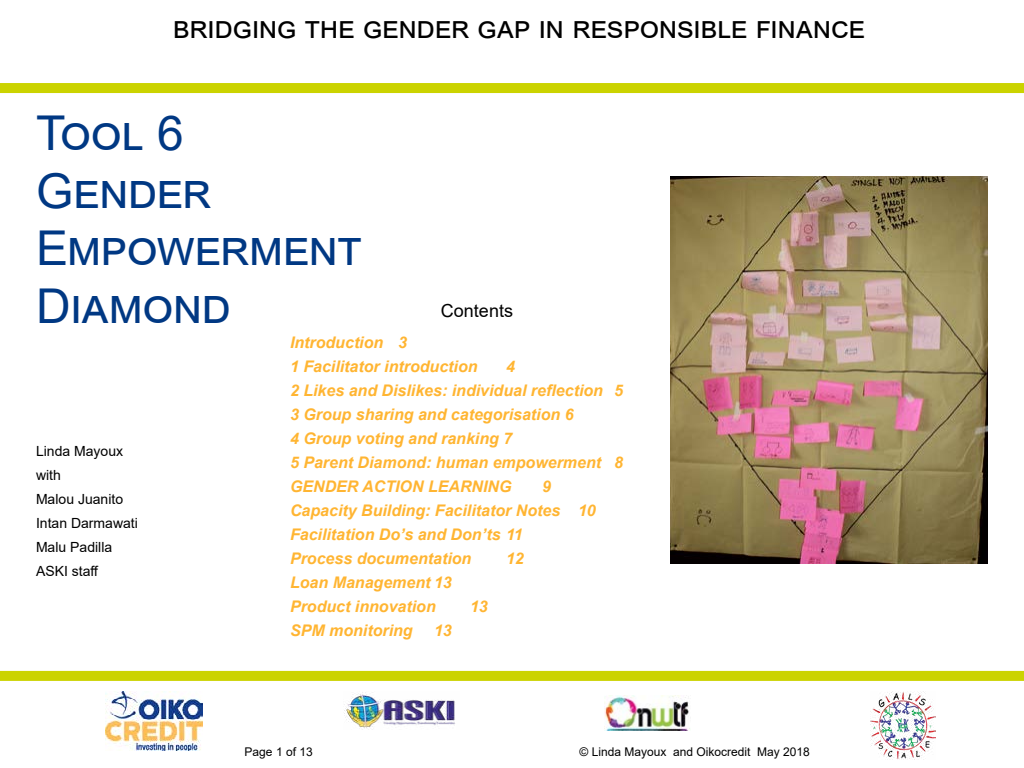
<style>
.page{position:relative;width:1024px;height:768px;background:#fff}
.page>*{position:absolute;margin:0;border:0;box-sizing:border-box;transform-origin:0 0}
.t1{font:48px/57.6px "Arial";letter-spacing:-.02em;color:#003883}
.t2{font:30px "Arial";letter-spacing:-.01em;color:#000}
.t3{font:18px "Arial";color:#000}
.t4{font:italic 700 16px/24px "Arial";color:#ffb532}
.t5{font:14px/24px "Arial";color:#000}
.t6{font:12px "Arial";color:#000}
</style>
<div class="page">
<img style="left:870px;top:691px;width:66px;height:68px">
<div style="left:0;top:83px;width:1024px;height:10px;background:#cbd300"></div>
<div style="left:0;top:671px;width:1024px;height:10px;background:#cbd300"></div>
<img style="left:105px;top:691px;width:97px;height:59px">
<img style="left:344px;top:692px;width:111px;height:38px">
<img style="left:605px;top:696px;width:85px;height:35px">
<img style="left:671px;top:176px;width:317px;height:388px">
<h2 class="t2" style="left:173px;top:7px;width:694px">bridging the gender gap in responsible finance</h2>
<h1 class="t1" style="left:36px;top:104px;width:327px">Tool 6<br>Gender<br>Empowerment<br>Diamond</h1>
<p class="t3" style="left:441px;top:298px;width:74px">Contents</p>
<p class="t4" style="left:290px;top:331px;width:189px">Introduction 3<br>1 Facilitator introduction</p>
<p class="t4" style="left:290px;top:355px;width:334px;text-indent:216px">4<br>2 Likes and Dislikes: individual reflection 5<br>3 Group sharing and categorisation 6<br>4 Group voting and ranking 7<br>5 Parent Diamond: human empowerment 8<br>GENDER ACTION LEARNING</p>
<p class="t5" style="left:36px;top:439px;width:103px">Linda Mayoux with<br>Malou Juanito<br>Intan Darmawati<br>Malu Padilla<br>ASKI staff</p>
<p class="t4" style="left:290px;top:475px;width:307px;text-indent:252px">9<br>Capacity Building: Facilitator Notes 10<br>Facilitation Do’s and Don’ts 11<br>Process documentation</p>
<p class="t4" style="left:506px;top:547px;width:19px">12</p>
<p class="t4" style="left:290px;top:571px;width:163px">Loan Management 13<br>Product innovation</p>
<p class="t4" style="left:470px;top:595px;width:19px">13</p>
<p class="t4" style="left:290px;top:619px;width:124px">SPM monitoring</p>
<p class="t4" style="left:434px;top:619px;width:19px">13</p>
<p class="t6" style="left:245px;top:744px;width:70px">Page 1 of 13</p>
<p class="t6" style="left:580px;top:744px;width:232px">© Linda Mayoux and Oikocredit May 2018</p>
</div>
